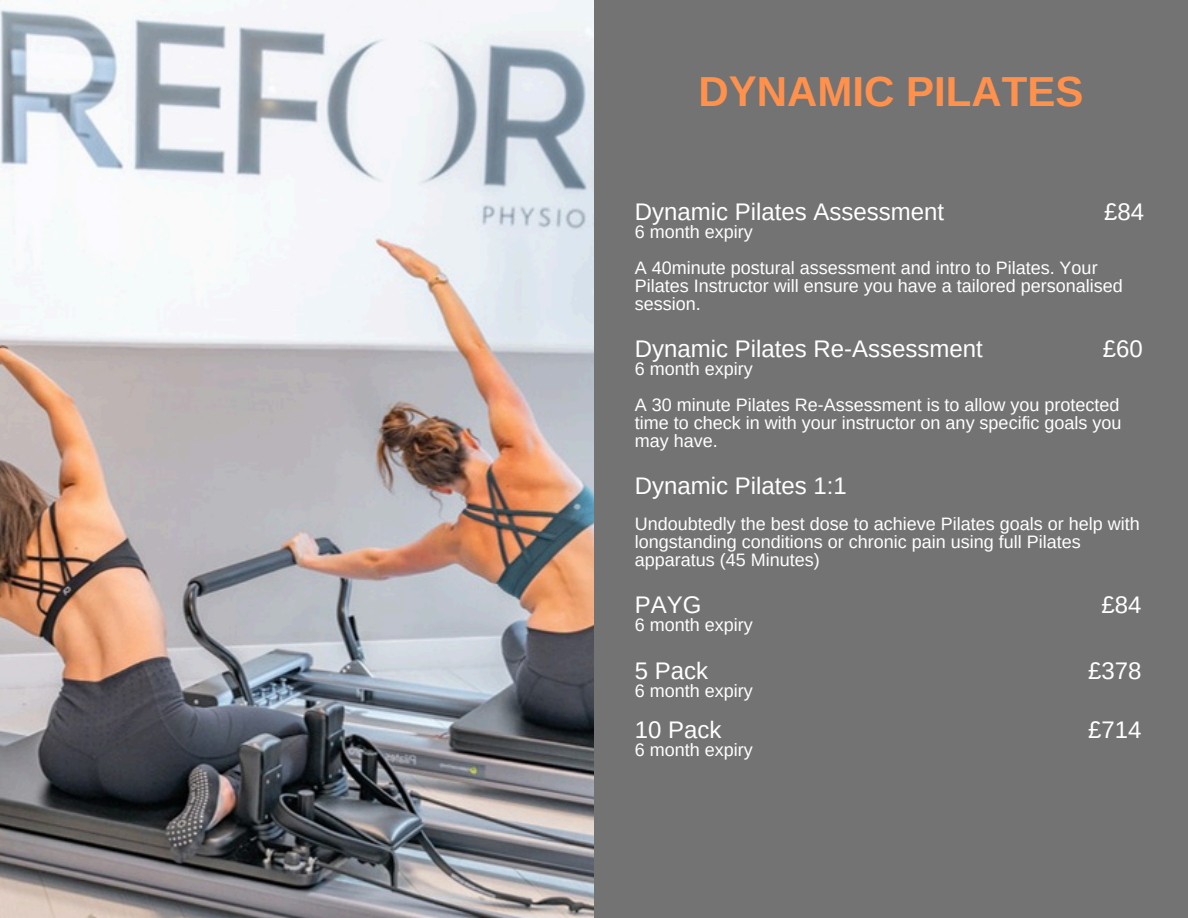
<style>
.page{position:relative;width:1188px;height:918px;background:#737373}
.page>*{position:absolute;margin:0;border:0;box-sizing:border-box;transform-origin:0 0}
.t1{font:700 42px "Arimo";color:#ff914d}
.t2{font:24px "Arimo";color:#fff}
.t3{font:18px/18px "Arimo";color:#fff}
</style>
<div class="page">
<img style="left:0;top:0;width:594px;height:918px">
<p class="t1" style="left:699px;top:68px;width:386px">DYNAMIC PILATES</p>
<h1 class="t2" style="left:635px;top:198px;width:311px">Dynamic Pilates Assessment</h1>
<h1 class="t2" style="left:1104px;top:198px;width:42px">£84</h1>
<h1 class="t3" style="left:635px;top:222px;width:120px">6 month expiry</h1>
<h2 class="t3" style="left:635px;top:258px;width:489px">A 40minute postural assessment and intro to Pilates. Your<br>Pilates Instructor will ensure you have a tailored personalised session.</h2>
<p class="t2" style="left:635px;top:335px;width:350px">Dynamic Pilates Re-Assessment</p>
<p class="t2" style="left:1103px;top:335px;width:42px">£60</p>
<p class="t3" style="left:635px;top:360px;width:120px">6 month expiry</p>
<h2 class="t3" style="left:635px;top:396px;width:488px;text-align:justify">A 30 minute Pilates Re-Assessment is to allow you protected time to check in with your instructor on any specific goals you may have.</h2>
<p class="t2" style="left:635px;top:472px;width:214px">Dynamic Pilates 1:1</p>
<h2 class="t3" style="left:635px;top:515px;width:506px">Undoubtedly the best dose to achieve Pilates goals or help with longstanding conditions or chronic pain using full Pilates apparatus (45 Minutes)</h2>
<p class="t2" style="left:635px;top:592px;width:68px">PAYG</p>
<p class="t2" style="left:1101px;top:592px;width:42px">£84</p>
<p class="t3" style="left:635px;top:616px;width:119px">6 month expiry</p>
<p class="t2" style="left:635px;top:657px;width:75px">5 Pack</p>
<p class="t2" style="left:1088px;top:657px;width:55px">£378</p>
<p class="t3" style="left:635px;top:681px;width:120px">6 month expiry</p>
<p class="t2" style="left:635px;top:717px;width:88px">10 Pack</p>
<p class="t2" style="left:1088px;top:717px;width:55px">£714</p>
<p class="t3" style="left:635px;top:741px;width:120px">6 month expiry</p>
</div>
